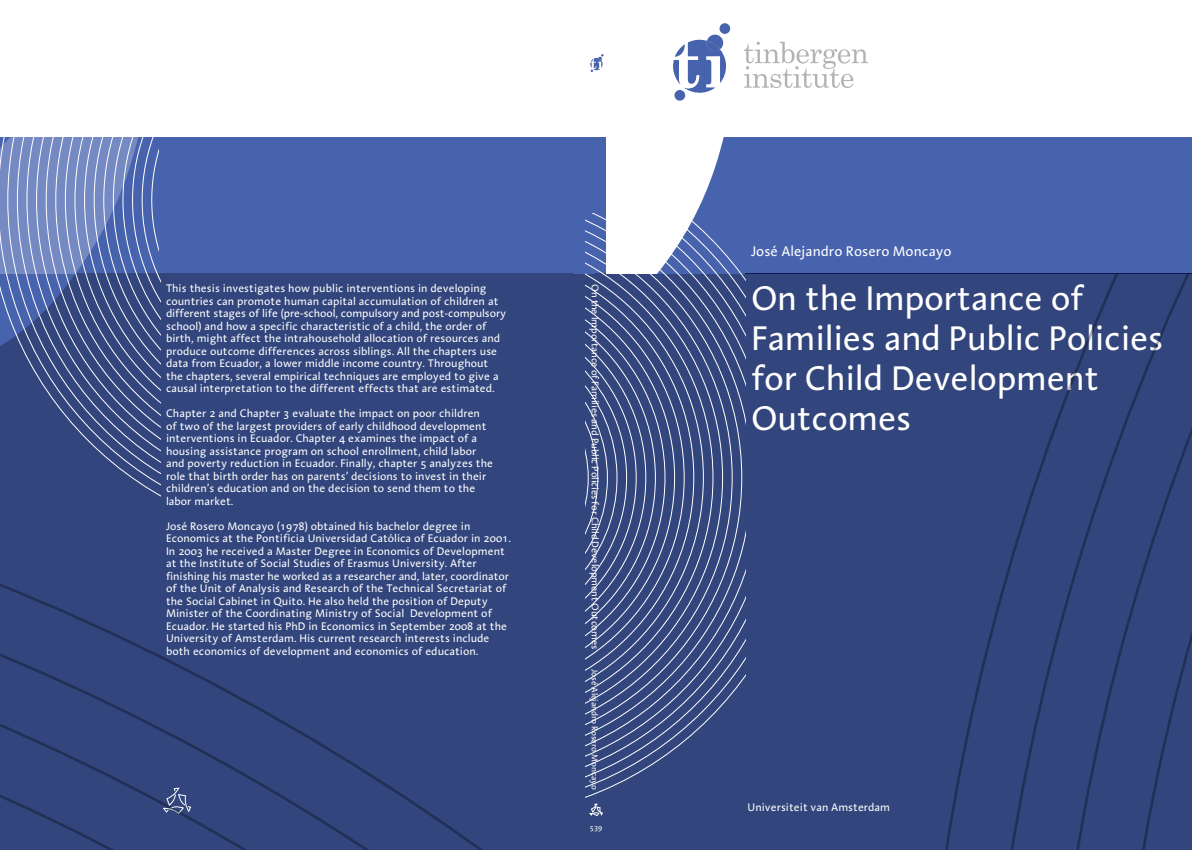
<style>
.page{position:relative;width:1192px;height:850px;background:#fff}
.page>*{position:absolute;margin:0;border:0;box-sizing:border-box;transform-origin:0 0}
.t1{font:35px/40px "Aroma LT";letter-spacing:-.01em;color:#fff}
.t2{font:14.25px "Aroma LT";color:#fff}
.t3{font:11.25px/12.5px "Aroma LT";color:#fff}
.t4{font:10px "Aroma LT";letter-spacing:-.01em;color:#fff}
.t5{font:8.75px "Aroma LT";letter-spacing:-.01em;color:#fff}
.t6{font:7.5px "Aroma LT";color:#fff}
</style>
<div class="page">
<div style="left:0;top:137px;width:606px;height:136px;background:#4863ae"></div>
<div style="left:0;top:273px;width:1191px;height:577px;background:#32457c"></div>
<svg style="left:46px;top:273px;width:114px;height:223px"></svg>
<div style="left:606px;top:137px;width:139px;height:136px;background:#4863ae"></div>
<svg style="left:606px;top:137px;width:118px;height:76px;background:#eceff6"></svg>
<svg style="left:743px;top:42px;width:125px;height:46px"></svg>
<div style="left:706px;top:35px;width:17px;height:16px;background:#4863ae;border-radius:50%"></div>
<div style="left:674px;top:90px;width:11px;height:11px;background:#4863ae;border-radius:50%"></div>
<div style="left:719px;top:23px;width:11px;height:11px;background:#4863ae;border-radius:50%"></div>
<svg style="left:673px;top:39px;width:53px;height:54px"></svg>
<div style="left:745px;top:137px;width:446px;height:136px;background:#4863ae"></div>
<svg style="left:917px;top:273px;width:274px;height:577px"></svg>
<svg style="left:0;top:583px;width:483px;height:267px"></svg>
<svg style="left:0;top:137px;width:153px;height:254px"></svg>
<svg style="left:590px;top:54px;width:13px;height:18px"></svg>
<svg style="left:589px;top:804px;width:13px;height:12px"></svg>
<svg style="left:585px;top:213px;width:160px;height:585px"></svg>
<p class="t3" style="left:166px;top:282px;width:342px">This thesis investigates how public interventions in developing countries can promote human capital accumulation of children at different stages of life (pre-school, compulsory and post-compulsory school) and how a specific characteristic of a child, the order of birth, might affect the intrahousehold allocation of resources and produce outcome differences across siblings. All the chapters use data from Ecuador, a lower middle income country. Throughout the chapters, several empirical techniques are employed to give a causal interpretation to the different effects that are estimated.</p>
<p class="t3" style="left:166px;top:407px;width:328px">Chapter 2 and Chapter 3 evaluate the impact on poor children of two of the largest providers of early childhood development interventions in Ecuador. Chapter 4 examines the impact of a housing assistance program on school enrollment, child labor and poverty reduction in Ecuador. Finally, chapter 5 analyzes the role that birth order has on parents’ decisions to invest in their children’s education and on the decision to send them to the labor market.</p>
<p class="t3" style="left:166px;top:519px;width:346px">José Rosero Moncayo (1978) obtained his bachelor degree in Economics at the Pontificia Universidad Católica of Ecuador in 2001.<br>In 2003 he received a Master Degree in Economics of Development at the Institute of Social Studies of Erasmus University. After finishing his master he worked as a researcher and, later, coordinator of the Unit of Analysis and Research of the Technical Secretariat of the Social Cabinet in Quito. He also held the position of Deputy Minister of the Coordinating Ministry of Social Development of Ecuador. He started his PhD in Economics in September 2008 at the University of Amsterdam. His current research interests include both economics of development and economics of education.</p>
<p class="t4" style="left:601px;top:284px;width:366px;rotate:90deg">On the Importance of Families and Public Policies for Child Development Outcomes</p>
<p class="t5" style="left:600px;top:669px;width:122px;rotate:90deg">José Alejandro Rosero Moncayo</p>
<p class="t6" style="left:590px;top:822px;width:14px">539</p>
<p class="t2" style="left:751px;top:242px;width:202px">José Alejandro Rosero Moncayo</p>
<h1 class="t1" style="left:751px;top:277px;width:414px">On the Importance of<br>Families and Public Policies for Child Development<br>Outcomes</h1>
<p class="t3" style="left:747px;top:800px;width:144px">Universiteit van Amsterdam</p>
</div>
